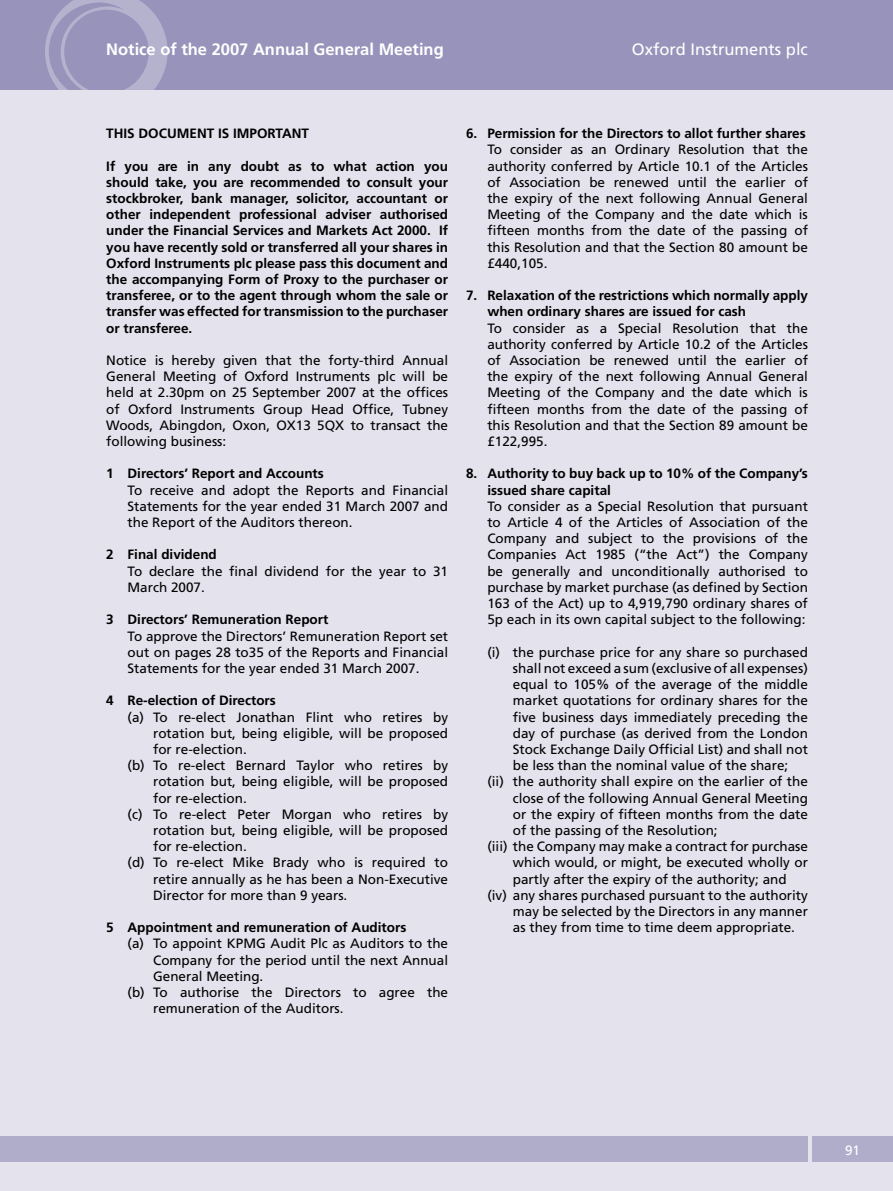
<style>
.page{position:relative;width:893px;height:1191px;background:#e3e2ed}
.page>*{position:absolute;margin:0;border:0;box-sizing:border-box;transform-origin:0 0}
.t1{font:700 16.5px "Frutiger";color:#fff}
.t2{font:16.5px "Frutiger";color:#fff}
.t3{font:13.5px/16.2px "Frutiger";color:#000;text-align:justify}
.t4{font:700 13.5px/16.2px "Frutiger";color:#000}
.t5{font:13.5px "Frutiger";color:#fff}
</style>
<div class="page">
<div style="left:0;top:0;width:893px;height:89px;background:#9893bb"></div>
<div style="left:0;top:1136px;width:808px;height:26px;background:#b0adcb"></div>
<div style="left:812px;top:1136px;width:81px;height:26px;background:#b0adcb"></div>
<svg style="left:45px;top:0;width:123px;height:90px"></svg>
<p class="t1" style="left:106px;top:40px;width:339px">Notice of the 2007 Annual General Meeting</p>
<p class="t2" style="left:632px;top:40px;width:178px">Oxford Instruments plc</p>
<p class="t4" style="left:106px;top:125px;width:204px">THIS DOCUMENT IS IMPORTANT</p>
<p class="t4" style="left:106px;top:158px;width:343px;text-align:justify">If you are in any doubt as to what action you should take, you are recommended to consult your stockbroker, bank manager, solicitor, accountant or other independent professional adviser authorised under the Financial Services and Markets Act 2000. If you have recently sold or transferred all your shares in Oxford Instruments plc please pass this document and the accompanying Form of Proxy to the purchaser or transferee, or to the agent through whom the sale or transfer was effected for transmission to the purchaser or transferee.</p>
<p class="t3" style="left:106px;top:352px;width:343px">Notice is hereby given that the forty-third Annual General Meeting of Oxford Instruments plc will be held at 2.30pm on 25 September 2007 at the offices of Oxford Instruments Group Head Office, Tubney Woods, Abingdon, Oxon, OX13 5QX to transact the following business:</p>
<p class="t4" style="left:106px;top:465px;width:219px">1 Directors’ Report and Accounts</p>
<p class="t3" style="left:128px;top:482px;width:322px">To receive and adopt the Reports and Financial Statements for the year ended 31 March 2007 and the Report of the Auditors thereon.</p>
<p class="t4" style="left:106px;top:546px;width:112px">2 Final dividend</p>
<p class="t3" style="left:128px;top:563px;width:322px">To declare the final dividend for the year to 31<br>March 2007.</p>
<p class="t4" style="left:106px;top:611px;width:224px">3 Directors’ Remuneration Report</p>
<p class="t3" style="left:128px;top:627px;width:322px">To approve the Directors’ Remuneration Report set out on pages 28 to35 of the Reports and Financial Statements for the year ended 31 March 2007.</p>
<p class="t4" style="left:106px;top:692px;width:171px">4 Re-election of Directors</p>
<p class="t3" style="left:128px;top:708px;width:322px">(a) To re-elect Jonathan Flint who retires by</p>
<p class="t3" style="left:153px;top:725px;width:296px">rotation but, being eligible, will be proposed</p>
<p class="t3" style="left:153px;top:741px;width:95px">for re-election.</p>
<p class="t3" style="left:128px;top:757px;width:322px">(b) To re-elect Bernard Taylor who retires by</p>
<p class="t3" style="left:153px;top:773px;width:296px">rotation but, being eligible, will be proposed</p>
<p class="t3" style="left:153px;top:789px;width:95px">for re-election.</p>
<p class="t3" style="left:128px;top:806px;width:322px">(c) To re-elect Peter Morgan who retires by</p>
<p class="t3" style="left:153px;top:822px;width:296px">rotation but, being eligible, will be proposed</p>
<p class="t3" style="left:153px;top:838px;width:95px">for re-election.</p>
<p class="t3" style="left:128px;top:854px;width:322px">(d) To re-elect Mike Brady who is required to</p>
<p class="t3" style="left:153px;top:870px;width:297px">retire annually as he has been a Non-Executive</p>
<p class="t3" style="left:153px;top:887px;width:196px">Director for more than 9 years.</p>
<p class="t4" style="left:106px;top:919px;width:302px">5 Appointment and remuneration of Auditors</p>
<p class="t3" style="left:128px;top:935px;width:322px">(a) To appoint KPMG Audit Plc as Auditors to the</p>
<p class="t3" style="left:153px;top:951px;width:297px">Company for the period until the next Annual</p>
<p class="t3" style="left:153px;top:968px;width:112px">General Meeting.</p>
<p class="t3" style="left:128px;top:984px;width:322px">(b) To authorise the Directors to agree the</p>
<p class="t3" style="left:153px;top:1000px;width:192px">remuneration of the Auditors.</p>
<p class="t4" style="left:466px;top:125px;width:341px">6. Permission for the Directors to allot further shares</p>
<p class="t3" style="left:487px;top:141px;width:322px">To consider as an Ordinary Resolution that the authority conferred by Article 10.1 of the Articles of Association be renewed until the earlier of the expiry of the next following Annual General Meeting of the Company and the date which is fifteen months from the date of the passing of this Resolution and that the Section 80 amount be £440,105.</p>
<p class="t4" style="left:487px;top:287px;width:322px;text-indent:-21px">7. Relaxation of the restrictions which normally apply when ordinary shares are issued for cash</p>
<p class="t3" style="left:487px;top:320px;width:322px">To consider as a Special Resolution that the authority conferred by Article 10.2 of the Articles of Association be renewed until the earlier of the expiry of the next following Annual General Meeting of the Company and the date which is fifteen months from the date of the passing of this Resolution and that the Section 89 amount be £122,995.</p>
<p class="t4" style="left:487px;top:465px;width:322px;text-indent:-21px">8. Authority to buy back up to 10% of the Company’s issued share capital</p>
<p class="t3" style="left:487px;top:498px;width:322px">To consider as a Special Resolution that pursuant to Article 4 of the Articles of Association of the Company and subject to the provisions of the Companies Act 1985 (“the Act”) the Company be generally and unconditionally authorised to purchase by market purchase (as defined by Section 163 of the Act) up to 4,919,790 ordinary shares of 5p each in its own capital subject to the following:</p>
<p class="t3" style="left:487px;top:644px;width:322px">(i) the purchase price for any share so purchased</p>
<p class="t3" style="left:513px;top:660px;width:296px">shall not exceed a sum (exclusive of all expenses)</p>
<p class="t3" style="left:513px;top:676px;width:296px">equal to 105% of the average of the middle</p>
<p class="t3" style="left:513px;top:692px;width:297px">market quotations for ordinary shares for the</p>
<p class="t3" style="left:513px;top:708px;width:296px">five business days immediately preceding the</p>
<p class="t3" style="left:513px;top:725px;width:296px">day of purchase (as derived from the London</p>
<p class="t3" style="left:513px;top:741px;width:296px">Stock Exchange Daily Official List) and shall not</p>
<p class="t3" style="left:513px;top:757px;width:277px">be less than the nominal value of the share;</p>
<p class="t3" style="left:487px;top:773px;width:322px">(ii) the authority shall expire on the earlier of the</p>
<p class="t3" style="left:513px;top:789px;width:297px">close of the following Annual General Meeting</p>
<p class="t3" style="left:513px;top:806px;width:297px">or the expiry of fifteen months from the date</p>
<p class="t3" style="left:513px;top:822px;width:206px">of the passing of the Resolution;</p>
<p class="t3" style="left:487px;top:838px;width:322px">(iii) the Company may make a contract for purchase</p>
<p class="t3" style="left:513px;top:854px;width:297px">which would, or might, be executed wholly or</p>
<p class="t3" style="left:513px;top:870px;width:275px">partly after the expiry of the authority; and</p>
<p class="t3" style="left:487px;top:887px;width:322px">(iv) any shares purchased pursuant to the authority</p>
<p class="t3" style="left:513px;top:903px;width:297px">may be selected by the Directors in any manner</p>
<p class="t3" style="left:513px;top:919px;width:284px">as they from time to time deem appropriate.</p>
<p class="t5" style="left:845px;top:1142px;width:17px">91</p>
</div>
